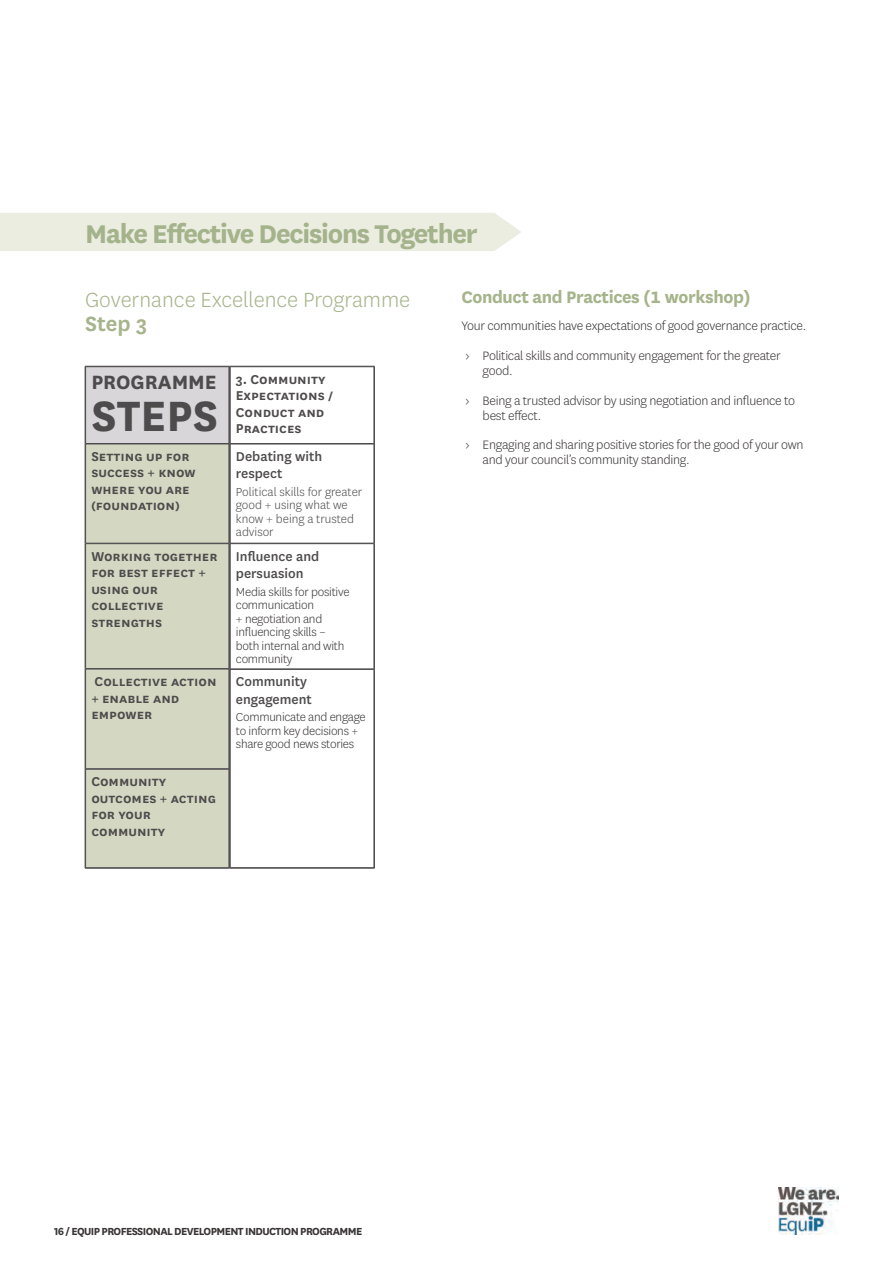
<style>
.page{position:relative;width:893px;height:1263px;background:#fff}
.page>*{position:absolute;margin:0;border:0;box-sizing:border-box;transform-origin:0 0}
.t1{font:700 49.5px "National";color:#4e4b4c}
.t2{font:700 30px "National";letter-spacing:-.04em;color:#a4b38b}
.t3{font:300 24px "National";color:#a6b48b}
.t4{font:600 24px "National";color:#a6b48b}
.t5{font:700 22.5px "National";color:#4e4b4c}
.t6{font:700 19.5px "National";letter-spacing:-.02em;color:#a6b48b}
.t7{font:600 15px/16.5px "National";color:#4e4b4c}
.t8{font:500 15px/17.2px "National";color:#4e4b4c}
.t9{font:300 14.25px/29.8px "National";letter-spacing:-.02em;color:#393535}
.t10{font:300 13.5px/13.5px "National";letter-spacing:-.02em;color:#393535}
.t11{font:300 13.5px/13.5px "National";color:#4e4b4c}
.t12{font:700 12px "National";letter-spacing:-.05em;color:#393535}
</style>
<div class="page">
<img style="left:778px;top:1187px;width:61px;height:47px">
<div style="left:0;top:213px;width:521px;height:38px;background:#ecede1"></div>
<hr style="left:230px;top:366px;width:144px;height:1px;background:#4e4b4c">
<hr style="left:230px;top:367px;width:1px;height:76px;background:#4e4b4c">
<hr style="left:374px;top:366px;width:1px;height:78px;background:#4e4b4c">
<hr style="left:230px;top:443px;width:144px;height:1px;background:#4e4b4c">
<hr style="left:230px;top:444px;width:144px;height:1px;background:#4e4b4c">
<hr style="left:230px;top:444px;width:1px;height:99px;background:#4e4b4c">
<hr style="left:374px;top:444px;width:1px;height:99px;background:#4e4b4c">
<hr style="left:230px;top:543px;width:144px;height:1px;background:#4e4b4c">
<hr style="left:230px;top:544px;width:1px;height:125px;background:#4e4b4c">
<hr style="left:374px;top:543px;width:1px;height:126px;background:#4e4b4c">
<hr style="left:230px;top:669px;width:144px;height:1px;background:#4e4b4c">
<hr style="left:230px;top:669px;width:1px;height:199px;background:#4e4b4c">
<hr style="left:374px;top:669px;width:1px;height:199px;background:#4e4b4c">
<hr style="left:230px;top:867px;width:144px;height:1px;background:#4e4b4c">
<hr style="left:230px;top:868px;width:144px;height:1px;background:#4e4b4c">
<div style="left:85px;top:366px;width:144px;height:78px;background:#d8d6d9"></div>
<div style="left:86px;top:445px;width:143px;height:422px;background:#d4d8c2"></div>
<hr style="left:86px;top:443px;width:143px;height:1px;background:#4e4b4c">
<hr style="left:86px;top:444px;width:143px;height:1px;background:#4e4b4c">
<hr style="left:85px;top:444px;width:1px;height:99px;background:#4e4b4c">
<hr style="left:229px;top:444px;width:1px;height:99px;background:#4e4b4c">
<hr style="left:86px;top:543px;width:143px;height:1px;background:#4e4b4c">
<hr style="left:85px;top:543px;width:1px;height:126px;background:#4e4b4c">
<hr style="left:229px;top:543px;width:1px;height:126px;background:#4e4b4c">
<hr style="left:86px;top:668px;width:143px;height:1px;background:#4e4b4c">
<hr style="left:86px;top:669px;width:143px;height:1px;background:#4e4b4c">
<hr style="left:85px;top:669px;width:1px;height:100px;background:#4e4b4c">
<hr style="left:229px;top:669px;width:1px;height:100px;background:#4e4b4c">
<hr style="left:86px;top:768px;width:143px;height:1px;background:#4e4b4c">
<hr style="left:86px;top:769px;width:143px;height:1px;background:#4e4b4c">
<hr style="left:85px;top:769px;width:1px;height:99px;background:#4e4b4c">
<hr style="left:229px;top:769px;width:1px;height:99px;background:#4e4b4c">
<hr style="left:86px;top:867px;width:143px;height:1px;background:#4e4b4c">
<hr style="left:85px;top:868px;width:144px;height:1px;background:#4e4b4c">
<hr style="left:86px;top:366px;width:143px;height:1px;background:#4e4b4c">
<hr style="left:85px;top:366px;width:1px;height:78px;background:#4e4b4c">
<hr style="left:229px;top:366px;width:1px;height:78px;background:#4e4b4c">
<h2 class="t2" style="left:85px;top:212px;width:394px">Make Effective Decisions Together</h2>
<h3 class="t3" style="left:85px;top:284px;width:327px">Governance Excellence Programme</h3>
<h3 class="t4" style="left:85px;top:307px;width:64px">Step 3</h3>
<h3 class="t5" style="left:91px;top:366px;width:127px">PROGRAMME</h3>
<h1 class="t1" style="left:91px;top:381px;width:128px">STEPS</h1>
<p class="t7" style="left:91px;top:447px;width:106px">Setting up for success + know where you are (foundation)</p>
<p class="t7" style="left:91px;top:547px;width:128px">Working together for best effect + using our collective strengths</p>
<p class="t7" style="left:91px;top:672px;width:127px">Collective action + enable and empower</p>
<p class="t7" style="left:91px;top:772px;width:126px">Community outcomes + acting for your community</p>
<p class="t7" style="left:236px;top:370px;width:99px">3. Community<br>Expectations /<br>Conduct and<br>Practices</p>
<p class="t8" style="left:236px;top:447px;width:88px">Debating with respect</p>
<p class="t11" style="left:236px;top:485px;width:128px">Political skills for greater good + using what we know + being a trusted advisor</p>
<p class="t8" style="left:236px;top:546px;width:85px">Influence and persuasion</p>
<p class="t10" style="left:236px;top:584px;width:115px">Media skills for positive communication<br>+ negotiation and influencing skills – both internal and with community</p>
<p class="t8" style="left:236px;top:672px;width:77px">Community engagement</p>
<p class="t10" style="left:236px;top:710px;width:131px">Communicate and engage to inform key decisions + share good news stories</p>
<h3 class="t6" style="left:461px;top:283px;width:291px">Conduct and Practices (1 workshop)</h3>
<p class="t9" style="left:461px;top:310px;width:346px">Your communities have expectations of good governance practice. › Political skills and community engagement for the greater</p>
<p class="t9" style="left:466px;top:355px;width:331px;text-indent:17px">good.<br>› Being a trusted advisor by using negotiation and influence to</p>
<p class="t9" style="left:466px;top:400px;width:339px;text-indent:17px">best effect.<br>› Engaging and sharing positive stories for the good of your own</p>
<p class="t9" style="left:483px;top:445px;width:208px">and your council’s community standing.</p>
<p class="t12" style="left:54px;top:1222px;width:310px">16 / EQUIP PROFESSIONAL DEVELOPMENT INDUCTION PROGRAMME</p>
</div>
